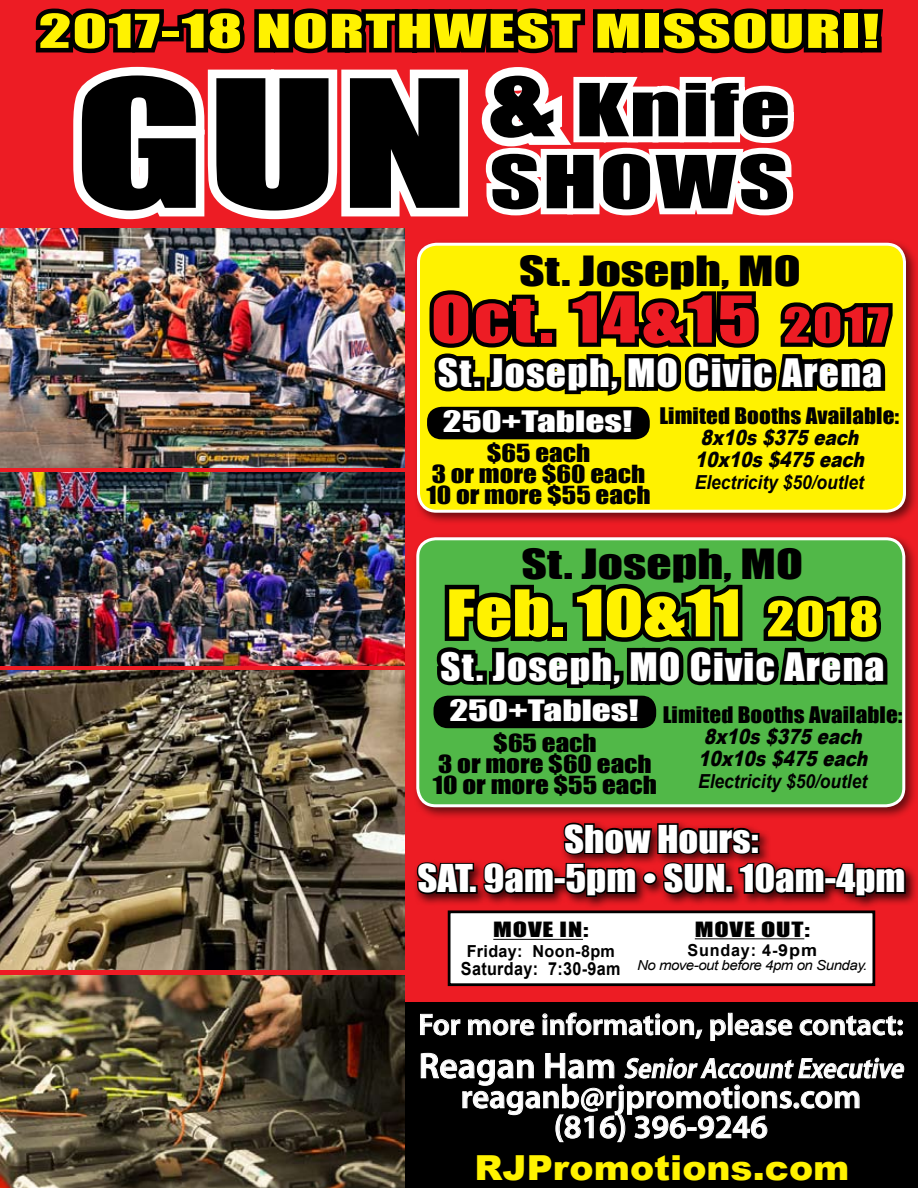
<style>
.page{position:relative;width:918px;height:1188px;background:#ed1c24}
.page>*{position:absolute;margin:0;border:0;box-sizing:border-box;transform-origin:0 0}
.t1{font:163.95px "Impact";color:#000;scale:1.45 1}
.t2{font:67.5px/72px "Impact";letter-spacing:.01em;color:#000;scale:1.47 1}
.t3{font:59.55px "Impact";color:#fff200;scale:1.22 1}
.t4{font:59.55px "Impact";letter-spacing:.04em;color:#ed1c24;scale:1.22 1}
.t5{font:43.2px "Impact";letter-spacing:.02em;color:#fff200;scale:1.5 1}
.t6{font:38.25px "Impact";color:#000;scale:1.29 1}
.t7{font:36px "Impact";letter-spacing:.03em;color:#fff;scale:1.1 1}
.t8{font:35.25px/39.6px "Impact";color:#fff;text-align:center;scale:1.1 1}
.t9{font:900 34.5px "Arial";color:#fff200;scale:1.05 1}
.t10{font:600 33px/30px "Myriad Pro";color:#fff;text-align:center}
.t11{font:600 30px "Myriad Pro";color:#fff}
.t12{font:italic 600 28.5px "Myriad Pro";color:#fff;scale:.9 1}
.t13{font:27.15px "Impact";color:#fff;scale:1.37 1}
.t14{font:22.95px/21px "Impact";color:#000;text-align:center;scale:1.18 1}
.t15{font:italic 900 21px/22px "Arial";color:#000;scale:.81 1}
.t16{font:21px "Impact";letter-spacing:.005em;color:#000;scale:1.1 1}
.t17{font:italic 700 19.35px "Arial";color:#000;scale:.9 1}
.t18{font:19.35px "Impact";letter-spacing:.03em;color:#000;scale:1.36 1}
.t19{font:700 18px "Arial";letter-spacing:.02em;color:#000;scale:.9 1}
.t20{font:700 16.5px "Arial";letter-spacing:.02em;color:#000}
.t21{font:700 16.5px "Arial";letter-spacing:.05em;color:#000}
.t22{font:italic 13.8px "Arial";letter-spacing:-.03em;color:#000;scale:1.09 1}
.s1{font-size:90px}
.s2{font-size:44.7px}
.s3{font-style:normal;font-size:36px}
</style>
<div class="page">
<div style="left:405px;top:1003px;width:513px;height:185px;background:#000"></div>
<div style="left:448px;top:910px;width:427px;height:76px;background:#fff;border:3px solid #000"></div>
<div style="left:413px;top:819px;width:505px;height:127px;background:#000;opacity:.75"></div>
<svg style="left:415px;top:846px;width:61px;height:50px"></svg>
<div style="left:469px;top:885px;width:9px;height:9px;border:3px solid #000"></div>
<svg style="left:482px;top:826px;width:344px;height:72px"></svg>
<div style="left:824px;top:877px;width:13px;height:8px;border:3px solid #000"></div>
<svg style="left:833px;top:850px;width:74px;height:48px"></svg>
<img style="left:0;top:976px;width:405px;height:212px">
<img style="left:0;top:228px;width:405px;height:240px">
<img style="left:0;top:472px;width:405px;height:193px">
<div style="left:412px;top:533px;width:506px;height:293px;background:#000;opacity:.55"></div>
<div style="left:418px;top:539px;width:486px;height:267px;background:#51b848;border-radius:18px"></div>
<div style="left:416px;top:537px;width:489px;height:270px;border:3px solid #fff;border-radius:18px"></div>
<svg style="left:433px;top:583px;width:455px;height:146px"></svg>
<div style="left:434px;top:696px;width:222px;height:32px;background:#000;border-radius:14px"></div>
<div style="left:413px;top:239px;width:505px;height:292px;background:#000;opacity:.55"></div>
<div style="left:418px;top:244px;width:486px;height:267px;background:#fff200;border-radius:18px"></div>
<div style="left:417px;top:243px;width:489px;height:270px;border:3px solid #fff;border-radius:18px"></div>
<img style="left:29px;top:8px;width:868px;height:435px">
<div style="left:427px;top:407px;width:223px;height:32px;background:#000;border-radius:14px"></div>
<svg style="left:420px;top:1014px;width:41px;height:22px"></svg>
<svg style="left:468px;top:1019px;width:67px;height:17px"></svg>
<svg style="left:542px;top:1012px;width:161px;height:27px"></svg>
<svg style="left:710px;top:1019px;width:16px;height:22px"></svg>
<div style="left:728px;top:1013px;width:4px;height:22px;border:1px solid #fff"></div>
<svg style="left:734px;top:1019px;width:59px;height:17px"></svg>
<svg style="left:799px;top:1015px;width:104px;height:21px"></svg>
<svg style="left:421px;top:1053px;width:484px;height:90px"></svg>
<img style="left:0;top:670px;width:405px;height:300px">
<h3 class="t5" style="left:39px;top:-3px;width:562px">2017-18 NORTHWEST MISSOURI!</h3>
<h2 class="t2" style="left:488px;top:72px;width:207px"><span class="s1">&amp;</span> Knife<br>Shows</h2>
<h1 class="t1" style="left:74px;top:16px;width:261px">Gun</h1>
<h3 class="t6" style="left:519px;top:241px;width:220px">St. Joseph, MO</h3>
<h3 class="t4" style="left:431px;top:273px;width:377px">Oct. 14&amp;15 <span class="s2">2017</span></h3>
<h3 class="t7" style="left:438px;top:345px;width:406px">St. Joseph, MO Civic Arena</h3>
<p class="t13" style="left:443px;top:400px;width:140px">250+Tables!</p>
<p class="t14" style="left:427px;top:442px;width:191px">$65 each<br>3 or more $60 each<br>10 or more $55 each</p>
<p class="t16" style="left:659px;top:400px;width:220px">Limited Booths Available:</p>
<p class="t15" style="left:695px;top:426px;width:218px">8x10s$375each<br>10x10s$475each</p>
<p class="t17" style="left:695px;top:470px;width:189px">Electricity $50/outlet</p>
<h3 class="t6" style="left:522px;top:535px;width:220px">St. Joseph, MO</h3>
<h3 class="t3" style="left:446px;top:567px;width:356px">Feb. 10&amp;11 <span class="s2">2018</span></h3>
<h3 class="t7" style="left:440px;top:638px;width:406px">St. Joseph, MO Civic Arena</h3>
<p class="t13" style="left:449px;top:689px;width:140px">250+Tables!</p>
<p class="t16" style="left:663px;top:699px;width:220px">Limited Booths Available:</p>
<p class="t15" style="left:698px;top:725px;width:218px">8x10s$375each<br>10x10s$475each</p>
<p class="t17" style="left:698px;top:769px;width:189px">Electricity $50/outlet</p>
<p class="t14" style="left:433px;top:732px;width:191px">$65 each<br>3 or more $60 each<br>10 or more $55 each</p>
<h3 class="t8" style="left:417px;top:818px;width:445px">Show Hours:<br>Sat. 9am-5pm • Sun. 10am-4pm</h3>
<p class="t18" style="left:493px;top:915px;width:71px">MOVE IN:</p>
<p class="t20" style="left:467px;top:940px;width:150px">Friday: Noon-8pm</p>
<p class="t19" style="left:461px;top:956px;width:179px">Saturday: 7:30-9am</p>
<p class="t18" style="left:695px;top:914px;width:86px">MOVE OUT:</p>
<p class="t21" style="left:687px;top:939px;width:131px">Sunday: 4-9pm</p>
<p class="t22" style="left:637px;top:956px;width:213px">No move-out before 4pm on Sunday.</p>
<h3 class="t11" style="left:418px;top:1005px;width:487px">For more information, please contact:</h3>
<p class="t12" style="left:419px;top:1050px;width:547px"><span class="s3">R e a g a n H a m</span> SeniorAccountExecutive</p>
<h3 class="t10" style="left:461px;top:1081px;width:402px">reaganb@rjpromotions.com (816) 396-9246</h3>
<h3 class="t9" style="left:474px;top:1143px;width:359px">RJPromotions.com</h3>
</div>
